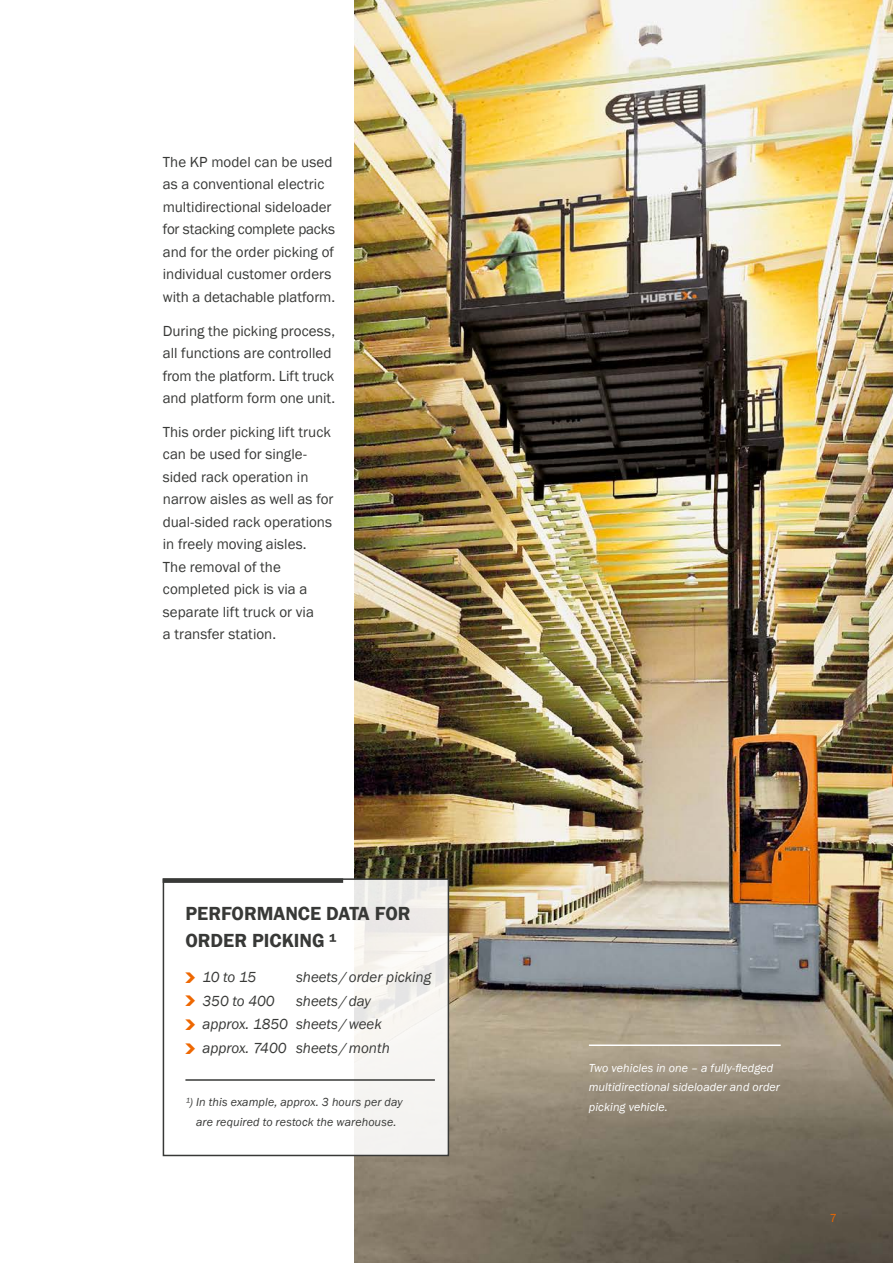
<style>
.page{position:relative;width:893px;height:1263px;background:#fff}
.page>*{position:absolute;margin:0;border:0;box-sizing:border-box;transform-origin:0 0}
.t1{font:600 19.5px/27px "Franklin Gothic";color:#383937}
.t2{font:15px/22.5px "Franklin Gothic";color:#383937}
.t3{font:italic 15px/23.7px "Franklin Gothic";color:#383937}
.t4{font:italic 12px/19.5px "Franklin Gothic";letter-spacing:.01em;color:#fff}
.t5{font:italic 12px/19.5px "Franklin Gothic";letter-spacing:.01em;color:#383937;text-align:center}
.t6{font:12px "Franklin Gothic";color:#ee6700}
</style>
<div class="page">
<img style="left:354px;top:0;width:539px;height:1263px">
<svg style="left:343px;top:881px;width:103px;height:272px;fill:#f6f4f1"></svg>
<hr style="left:185px;top:1079px;width:250px;height:2px;background:#383937">
<div style="left:163px;top:878px;width:286px;height:278px;border:2px solid #383937"></div>
<div style="left:163px;top:878px;width:180px;height:5px;background:#383937"></div>
<hr style="left:589px;top:1044px;width:192px;height:2px;background:#fff">
<p class="t2" style="left:163px;top:151px;width:174px">The KP model can be used as a conventional electric multidirectional sideloader for stacking complete packs and for the order picking of individual customer orders with a detachable platform.</p>
<p class="t2" style="left:163px;top:320px;width:174px">During the picking process, all functions are controlled from the platform. Lift truck and platform form one unit.</p>
<p class="t2" style="left:163px;top:421px;width:172px">This order picking lift truck can be used for single&shy;sided rack operation in narrow aisles as well as for dual-sided rack operations in freely moving aisles.<br>The removal of the completed pick is via a separate lift truck or via<br>a transfer station.</p>
<h1 class="t1" style="left:185px;top:900px;width:227px">PERFORMANCE DATA FOR<br>ORDER PICKING ¹</h1>
<p class="t3" style="left:202px;top:965px;width:55px">10 to 15</p>
<p class="t3" style="left:296px;top:965px;width:137px">sheets /order picking</p>
<p class="t3" style="left:202px;top:989px;width:74px">350 to 400</p>
<p class="t3" style="left:202px;top:989px;width:189px;text-indent:94px">sheets /day approx. 1850 sheets /week approx. 7400 sheets /month</p>
<p class="t5" style="left:185px;top:1093px;width:219px">¹) In this example, approx. 3 hours per day are required to restock the warehouse.</p>
<p class="t4" style="left:589px;top:1058px;width:193px">Two vehicles in one – a fully-fledged multidirectional sideloader and order picking vehicle.</p>
<p class="t6" style="left:830px;top:1211px;width:9px">7</p>
</div>
